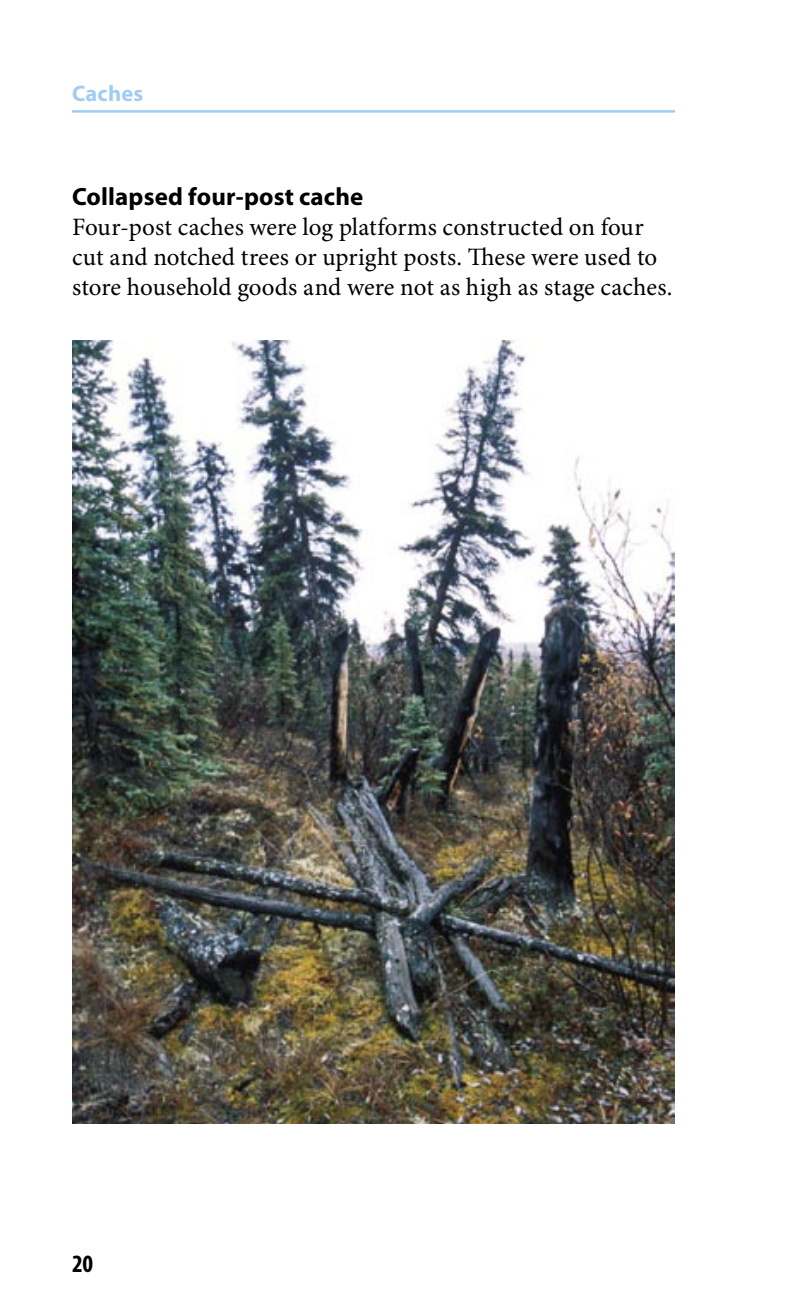
<style>
.page{position:relative;width:810px;height:1305px;background:#fff}
.page>*{position:absolute;margin:0;border:0;box-sizing:border-box;transform-origin:0 0}
.t1{font:25px/30px "Minion Pro";letter-spacing:.005em;color:#000}
.t2{font:700 25px "Myriad Pro";letter-spacing:.005em;color:#000}
.t3{font:700 condensed 25px "Myriad Pro";color:#000}
.t4{font:700 22.5px "Myriad Pro";letter-spacing:.01em;color:#a1cdf2}
</style>
<div class="page">
<img style="left:72px;top:340px;width:603px;height:783px">
<hr style="left:72px;top:110px;width:603px;height:3px;background:#a1cdf2">
<p class="t4" style="left:72px;top:81px;width:73px">Caches</p>
<p class="t2" style="left:72px;top:183px;width:293px">Collapsed four-post cache</p>
<p class="t1" style="left:72px;top:213px;width:602px">Four-post caches were log platforms constructed on four cut and notched trees or upright posts. These were used to store household goods and were not as high as stage caches.</p>
<p class="t3" style="left:72px;top:1250px;width:23px">20</p>
</div>
